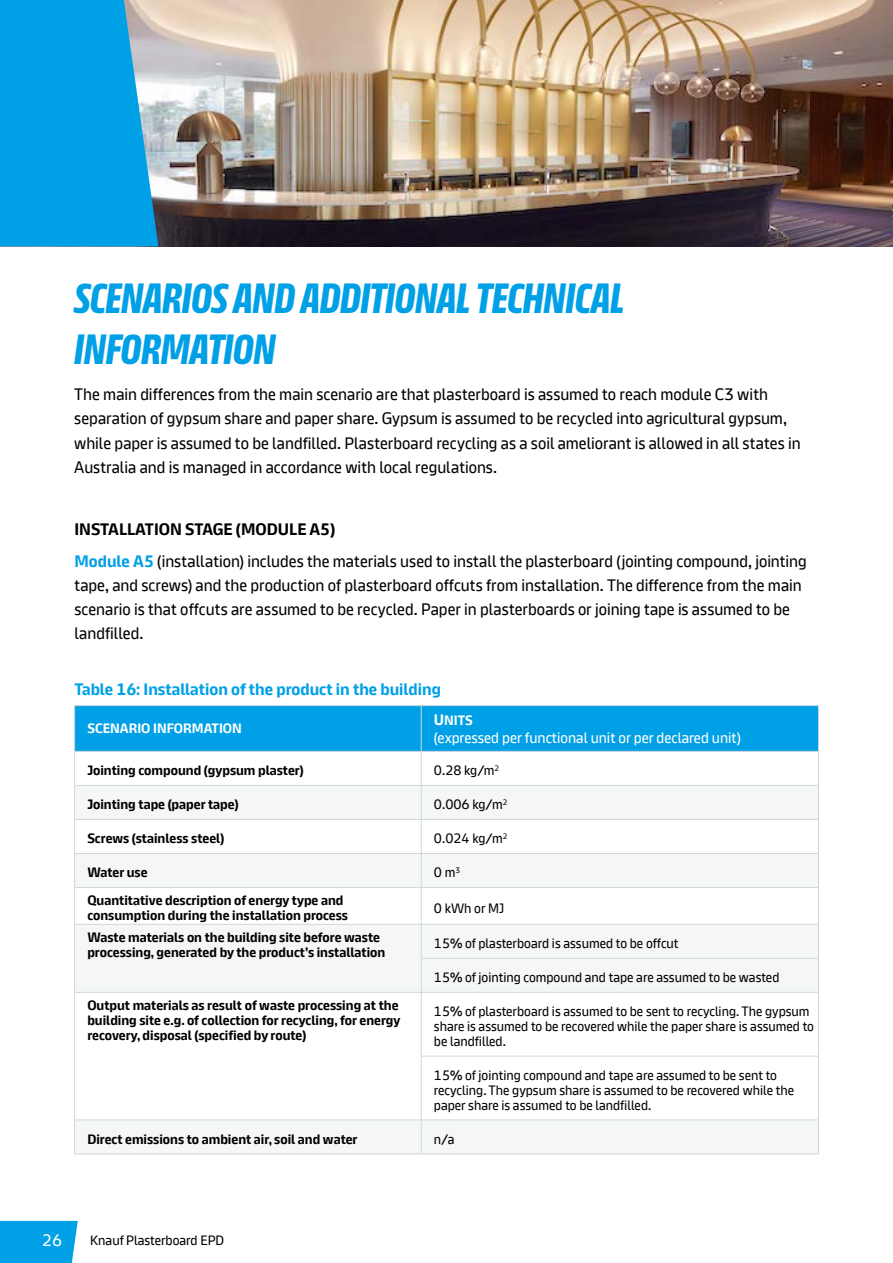
<style>
.page{position:relative;width:893px;height:1263px;background:#fff}
.page>*{position:absolute;margin:0;border:0;box-sizing:border-box;transform-origin:0 0}
.t1{font:700 42px/50.4px "Knauf Screen Head";letter-spacing:-.005em;color:#00a0e6}
.t2{font:16.5px/24px "Knauf Screen";color:#000}
.t3{font:700 16.5px "Knauf Screen";color:#00a0e6}
.t4{font:16.5px "Knauf Screen";color:#fff}
.t5{font:15px "Knauf Screen";color:#fff}
.t6{font:700 13.5px/14.9px "Knauf Screen";color:#000}
.t7{font:13.5px/14.9px "Knauf Screen";color:#000}
.t8{font:700 13.5px "Knauf Screen";color:#fff}
.s1{font-weight:700}
.s2{font-weight:700;color:#00a0e6}
.s3{font-size:15px}
</style>
<div class="page">
<img style="left:158px;top:0;width:735px;height:246px">
<svg style="left:0;top:0;width:158px;height:246px"></svg>
<div style="left:75px;top:706px;width:743px;height:45px;background:#00a0e6"></div>
<svg style="left:75px;top:786px;width:743px;height:368px"></svg>
<hr style="left:74px;top:705px;width:347px;height:1px;background:#cfd7d9">
<hr style="left:74px;top:706px;width:1px;height:45px;background:#cfd7d9">
<hr style="left:421px;top:705px;width:398px;height:1px;background:#cfd7d9">
<hr style="left:421px;top:706px;width:1px;height:45px;background:#cfd7d9">
<hr style="left:818px;top:706px;width:1px;height:45px;background:#cfd7d9">
<hr style="left:74px;top:820px;width:1px;height:33px;background:#cfd7d9">
<hr style="left:421px;top:820px;width:1px;height:33px;background:#cfd7d9">
<hr style="left:818px;top:820px;width:1px;height:33px;background:#cfd7d9">
<hr style="left:74px;top:888px;width:1px;height:36px;background:#cfd7d9">
<hr style="left:421px;top:888px;width:1px;height:36px;background:#cfd7d9">
<hr style="left:818px;top:888px;width:1px;height:36px;background:#cfd7d9">
<hr style="left:74px;top:992px;width:1px;height:64px;background:#cfd7d9">
<hr style="left:421px;top:992px;width:1px;height:64px;background:#cfd7d9">
<hr style="left:818px;top:992px;width:1px;height:64px;background:#cfd7d9">
<hr style="left:74px;top:1056px;width:1px;height:64px;background:#cfd7d9">
<hr style="left:421px;top:1056px;width:398px;height:1px;background:#cfd7d9">
<hr style="left:421px;top:1056px;width:1px;height:64px;background:#cfd7d9">
<hr style="left:818px;top:1056px;width:1px;height:64px;background:#cfd7d9">
<hr style="left:74px;top:786px;width:1px;height:33px;background:#cfd7d9">
<hr style="left:421px;top:786px;width:1px;height:33px;background:#cfd7d9">
<hr style="left:818px;top:786px;width:1px;height:33px;background:#cfd7d9">
<hr style="left:74px;top:819px;width:347px;height:1px;background:#cfd7d9">
<hr style="left:421px;top:819px;width:398px;height:1px;background:#cfd7d9">
<hr style="left:74px;top:751px;width:1px;height:34px;background:#cfd7d9">
<hr style="left:74px;top:751px;width:347px;height:1px;background:#cfd7d9">
<hr style="left:421px;top:751px;width:398px;height:1px;background:#cfd7d9">
<hr style="left:421px;top:751px;width:1px;height:34px;background:#cfd7d9">
<hr style="left:818px;top:751px;width:1px;height:34px;background:#cfd7d9">
<hr style="left:74px;top:785px;width:347px;height:1px;background:#cfd7d9">
<hr style="left:421px;top:785px;width:398px;height:1px;background:#cfd7d9">
<hr style="left:74px;top:854px;width:1px;height:33px;background:#cfd7d9">
<hr style="left:74px;top:853px;width:347px;height:1px;background:#cfd7d9">
<hr style="left:421px;top:853px;width:398px;height:1px;background:#cfd7d9">
<hr style="left:421px;top:854px;width:1px;height:33px;background:#cfd7d9">
<hr style="left:818px;top:854px;width:1px;height:33px;background:#cfd7d9">
<hr style="left:74px;top:887px;width:347px;height:1px;background:#cfd7d9">
<hr style="left:421px;top:887px;width:398px;height:1px;background:#cfd7d9">
<hr style="left:74px;top:924px;width:1px;height:34px;background:#cfd7d9">
<hr style="left:74px;top:958px;width:1px;height:34px;background:#cfd7d9">
<hr style="left:74px;top:924px;width:347px;height:1px;background:#cfd7d9">
<hr style="left:74px;top:992px;width:347px;height:1px;background:#cfd7d9">
<hr style="left:421px;top:924px;width:1px;height:34px;background:#cfd7d9">
<hr style="left:421px;top:924px;width:398px;height:1px;background:#cfd7d9">
<hr style="left:818px;top:924px;width:1px;height:34px;background:#cfd7d9">
<hr style="left:421px;top:958px;width:1px;height:34px;background:#cfd7d9">
<hr style="left:421px;top:958px;width:398px;height:1px;background:#cfd7d9">
<hr style="left:818px;top:958px;width:1px;height:34px;background:#cfd7d9">
<hr style="left:421px;top:992px;width:398px;height:1px;background:#cfd7d9">
<hr style="left:74px;top:1120px;width:1px;height:34px;background:#cfd7d9">
<hr style="left:74px;top:1120px;width:347px;height:1px;background:#cfd7d9">
<hr style="left:74px;top:1154px;width:347px;height:1px;background:#cfd7d9">
<hr style="left:421px;top:1120px;width:1px;height:34px;background:#cfd7d9">
<hr style="left:421px;top:1120px;width:398px;height:1px;background:#cfd7d9">
<hr style="left:818px;top:1120px;width:1px;height:34px;background:#cfd7d9">
<hr style="left:421px;top:1154px;width:398px;height:1px;background:#cfd7d9">
<div style="left:0;top:1221px;width:78px;height:42px;background:#00a0e6"></div>
<h1 class="t1" style="left:74px;top:274px;width:551px">SCENARIOS AND ADDITIONAL TECHNICAL<br>INFORMATION</h1>
<p class="t2" style="left:74px;top:382px;width:728px">The main differences from the main scenario are that plasterboard is assumed to reach module C3 with separation of gypsum share and paper share. Gypsum is assumed to be recycled into agricultural gypsum, while paper is assumed to be landfilled. Plasterboard recycling as a soil ameliorant is allowed in all states in Australia and is managed in accordance with local regulations.</p>
<p class="t2" style="left:74px;top:513px;width:734px;line-height:32.5px"><span class="s1">INSTALLATION STAGE (MODULE A5)<br></span><span class="s2">Module A5</span> (installation) includes the materials used to install the plasterboard (jointing compound, jointing</p>
<p class="t2" style="left:74px;top:573px;width:729px">tape, and screws) and the production of plasterboard offcuts from installation. The difference from the main scenario is that offcuts are assumed to be recycled. Paper in plasterboards or joining tape is assumed to be landfilled.</p>
<p class="t3" style="left:74px;top:680px;width:368px">Table 16: Installation of the product in the building</p>
<p class="t8" style="left:87px;top:721px;width:156px">SCENARIO INFORMATION</p>
<p class="t8" style="left:434px;top:713px;width:40px"><span class="s3">U</span>NITS</p>
<p class="t5" style="left:434px;top:729px;width:308px">(expressed per functional unit or per declared unit)</p>
<p class="t6" style="left:87px;top:763px;width:218px">Jointing compound (gypsum plaster)</p>
<p class="t7" style="left:434px;top:763px;width:67px">0.28 kg/m<sup>2</sup></p>
<p class="t6" style="left:87px;top:797px;width:153px">Jointing tape (paper tape)</p>
<p class="t7" style="left:434px;top:797px;width:75px">0.006 kg/m<sup>2</sup></p>
<p class="t6" style="left:87px;top:831px;width:139px">Screws (stainless steel)</p>
<p class="t7" style="left:434px;top:831px;width:75px">0.024 kg/m<sup>2</sup></p>
<p class="t6" style="left:87px;top:865px;width:62px">Water use</p>
<p class="t7" style="left:434px;top:865px;width:28px">0 m<sup>3</sup></p>
<p class="t6" style="left:87px;top:893px;width:262px">Quantitative description of energy type and consumption during the installation process</p>
<p class="t7" style="left:434px;top:900px;width:72px">0 kWh or MJ</p>
<p class="t6" style="left:87px;top:930px;width:300px">Waste materials on the building site before waste processing, generated by the product’s installation</p>
<p class="t7" style="left:434px;top:936px;width:246px">15% of plasterboard is assumed to be offcut</p>
<p class="t7" style="left:434px;top:970px;width:347px">15% of jointing compound and tape are assumed to be wasted</p>
<p class="t6" style="left:87px;top:998px;width:314px">Output materials as result of waste processing at the building site e.g. of collection for recycling, for energy recovery, disposal (specified by route)</p>
<p class="t7" style="left:434px;top:1004px;width:381px">15% of plasterboard is assumed to be sent to recycling. The gypsum share is assumed to be recovered while the paper share is assumed to be landfilled.</p>
<p class="t7" style="left:434px;top:1068px;width:362px">15% of jointing compound and tape are assumed to be sent to recycling. The gypsum share is assumed to be recovered while the paper share is assumed to be landfilled.</p>
<p class="t6" style="left:87px;top:1131px;width:272px">Direct emissions to ambient air, soil and water</p>
<p class="t7" style="left:434px;top:1131px;width:22px">n/a</p>
<p class="t4" style="left:42px;top:1231px;width:21px">26</p>
<p class="t7" style="left:90px;top:1232px;width:135px">Knauf Plasterboard EPD</p>
</div>
